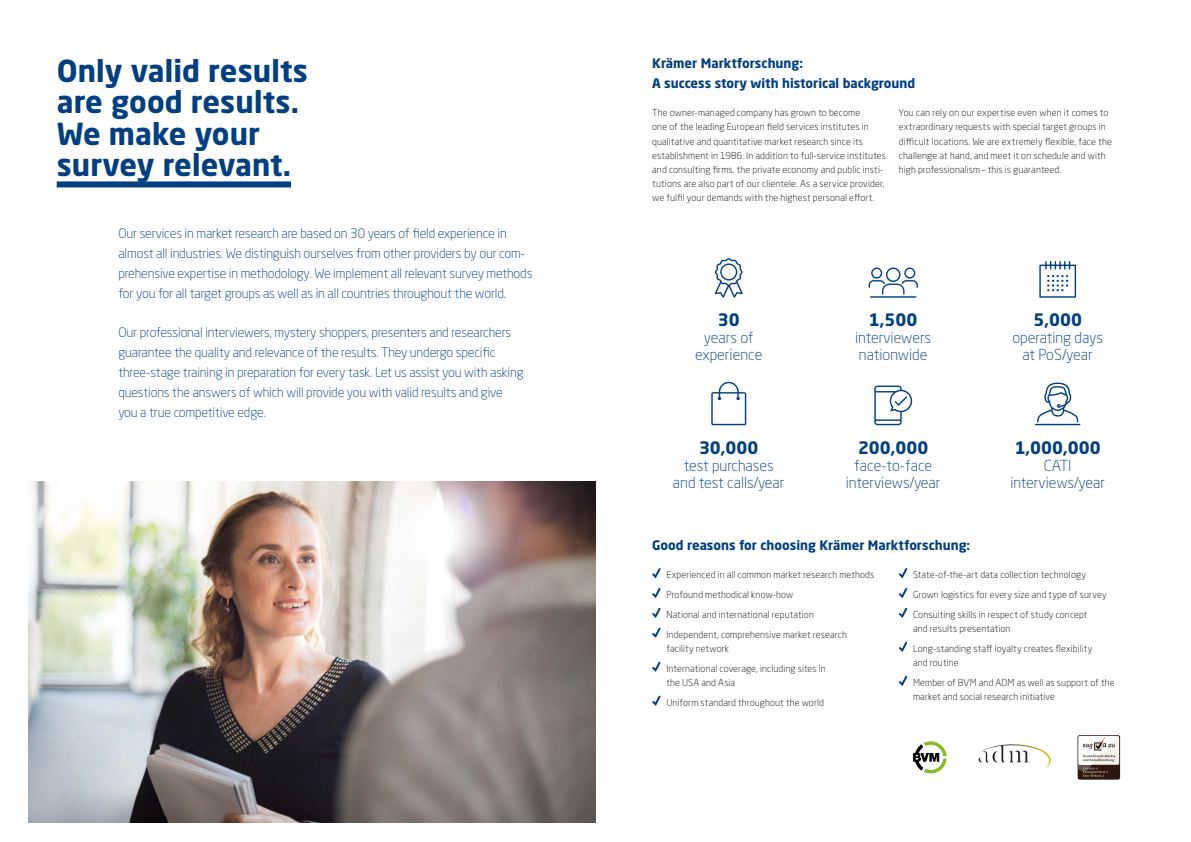
<style>
.page{position:relative;width:1191px;height:842px;background:#fff}
.page>*{position:absolute;margin:0;border:0;box-sizing:border-box;transform-origin:0 0}
.t1{font:700 30px/31.2px "Neo Sans Std";letter-spacing:.005em;color:#003f82}
.t2{font:700 17px "Neo Sans Std";color:#003f82}
.t3{font:300 15px/17px "Neo Sans Std";color:#003f82;text-align:center}
.t4{font:300 13px/19.8px "Neo Sans Std";letter-spacing:-.01em;color:#003f82}
.t5{font:700 13px/19.8px "Neo Sans Std";color:#003f82}
.t6{font:300 9.5px/14.2px "Neo Sans Std";letter-spacing:.015em;color:#000}
</style>
<div class="page">
<img style="left:28px;top:482px;width:567px;height:340px">
<div style="left:1077px;top:735px;width:43px;height:45px;background:#2c170c;border-radius:2px"></div>
<div style="left:1078px;top:736px;width:41px;height:29px;background:#f6f2ec"></div>
<svg style="left:1077px;top:735px;width:40px;height:42px"></svg>
<img style="left:978px;top:745px;width:72px;height:25px">
<svg style="left:913px;top:741px;width:33px;height:32px"></svg>
<svg style="left:715px;top:258px;width:27px;height:40px"></svg>
<svg style="left:868px;top:268px;width:50px;height:30px"></svg>
<svg style="left:1039px;top:261px;width:37px;height:37px"></svg>
<svg style="left:711px;top:382px;width:35px;height:43px"></svg>
<svg style="left:874px;top:386px;width:38px;height:39px"></svg>
<svg style="left:1035px;top:383px;width:45px;height:42px"></svg>
<svg style="left:652px;top:568px;width:9px;height:11px"></svg>
<svg style="left:652px;top:588px;width:9px;height:10px"></svg>
<svg style="left:652px;top:607px;width:9px;height:11px"></svg>
<svg style="left:652px;top:627px;width:9px;height:11px"></svg>
<svg style="left:652px;top:661px;width:9px;height:11px"></svg>
<svg style="left:652px;top:695px;width:9px;height:11px"></svg>
<svg style="left:899px;top:568px;width:9px;height:11px"></svg>
<svg style="left:899px;top:588px;width:9px;height:10px"></svg>
<svg style="left:899px;top:607px;width:9px;height:11px"></svg>
<svg style="left:899px;top:641px;width:9px;height:11px"></svg>
<svg style="left:899px;top:675px;width:9px;height:11px"></svg>
<div style="left:57px;top:181px;width:234px;height:6px;background:#003f82"></div>
<h1 class="t1" style="left:57px;top:55px;width:253px">Only valid results are good results.<br>We make your survey relevant.</h1>
<p class="t4" style="left:118px;top:223px;width:415px">Our services in market research are based on 30 years of field experience in almost all industries. We distinguish ourselves from other providers by our com&shy;prehensive expertise in methodology. We implement all relevant survey methods for you for all target groups as well as in all countries throughout the world.</p>
<p class="t4" style="left:118px;top:323px;width:407px">Our professional interviewers, mystery shoppers, presenters and researchers guarantee the quality and relevance of the results. They undergo specific three-stage training in preparation for every task. Let us assist you with asking questions the answers of which will provide you with valid results and give you a true competitive edge.</p>
<h3 class="t5" style="left:652px;top:53px;width:264px">Krämer Marktforschung:<br>A success story with historical background</h3>
<p class="t6" style="left:652px;top:106px;width:235px">The owner-managed company has grown to become<br>one of the leading European field services institutes in qualitative and quantitative market research since its establishment in 1986. In addition to full-service institutes and consulting firms, the private economy and public insti&shy;tutions are also part of our clientele. As a service provider, we fulfil your demands with the highest personal effort.</p>
<p class="t6" style="left:899px;top:106px;width:214px">You can rely on our expertise even when it comes to extraordinary requests with special target groups in difficult locations. We are extremely flexible, face the challenge at hand, and meet it on schedule and with high professionalism – this is guaranteed.</p>
<h2 class="t2" style="left:718px;top:309px;width:23px">30</h2>
<h3 class="t3" style="left:695px;top:329px;width:69px">years of experience</h3>
<h2 class="t2" style="left:699px;top:436px;width:61px">30,000</h2>
<h3 class="t3" style="left:673px;top:456px;width:113px">test purchases and test calls/year</h3>
<h2 class="t2" style="left:869px;top:309px;width:50px">1,500</h2>
<h3 class="t3" style="left:855px;top:329px;width:78px;text-align:left">interviewers nationwide</h3>
<h2 class="t2" style="left:858px;top:436px;width:72px">200,000</h2>
<h3 class="t3" style="left:846px;top:456px;width:96px">face-to-face interviews/year</h3>
<h3 class="t5" style="left:652px;top:535px;width:319px">Good reasons for choosing Krämer Marktforschung:</h3>
<h2 class="t2" style="left:1033px;top:309px;width:50px">5,000</h2>
<h3 class="t3" style="left:1012px;top:329px;width:92px">operating days at PoS/year</h3>
<h2 class="t2" style="left:1014px;top:436px;width:88px">1,000,000</h2>
<h3 class="t3" style="left:1010px;top:456px;width:96px">CATI interviews/year</h3>
<p class="t6" style="left:666px;top:565px;width:209px;line-height:19.8px">Experienced in all common market research methods Profound methodical know-how<br>National and international reputation<br>Independent, comprehensive market research</p>
<p class="t6" style="left:666px;top:639px;width:161px;line-height:19.8px">facility network<br>International coverage, including sites in</p>
<p class="t6" style="left:666px;top:673px;width:159px;line-height:19.8px">the USA and Asia<br>Uniform standard throughout the world</p>
<p class="t6" style="left:913px;top:565px;width:195px;line-height:19.8px">State-of-the-art data collection technology<br>Grown logistics for every size and type of survey<br>Consulting skills in respect of study concept</p>
<p class="t6" style="left:913px;top:619px;width:181px;line-height:19.8px">and results presentation<br>Long-standing staff loyalty creates flexibility</p>
<p class="t6" style="left:913px;top:653px;width:203px;line-height:19.8px">and routine<br>Member of BVM and ADM as well as support of the</p>
<p class="t6" style="left:913px;top:690px;width:143px">market and social research initiative</p>
</div>
